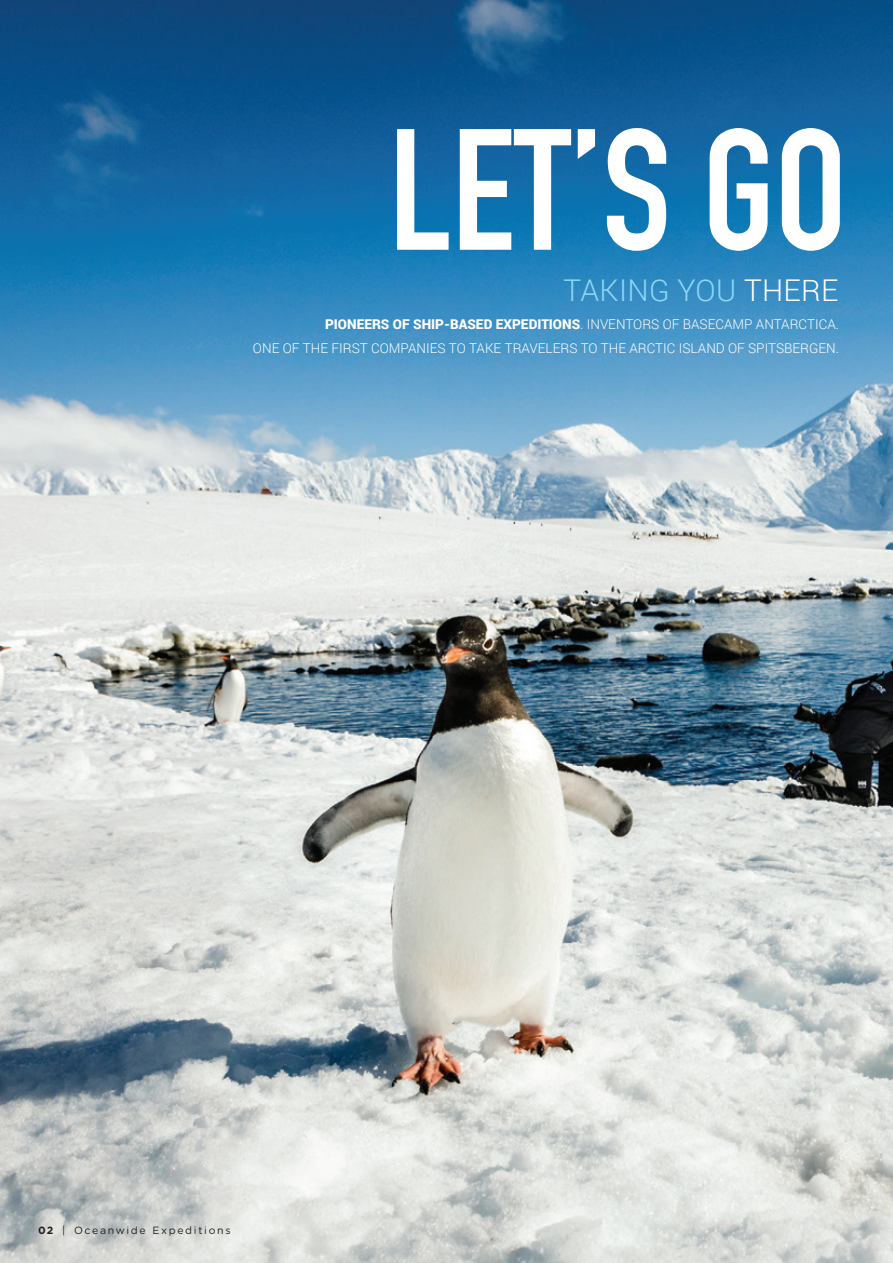
<style>
.page{position:relative;width:893px;height:1263px;background:#fff}
.page>*{position:absolute;margin:0;border:0;box-sizing:border-box;transform-origin:0 0}
.t1{font:700 169.5px "DIN Condensed";color:#fff}
.t2{font:300 30px "Roboto";letter-spacing:.01em;color:#8dd7f7}
.t3{font:300 13.5px/24.6px "Roboto";color:#fff;text-align:right}
.t4{font:10.5px "Gotham Rounded";letter-spacing:.16em;color:#231f20}
.s1{color:#fff}
.s2{font-weight:900}
.s3{font-family:"Gotham";font-weight:700}
</style>
<div class="page">
<img style="left:0;top:0;width:893px;height:1263px">
<h1 class="t1" style="left:389px;top:76px;width:459px">LET’S GO</h1>
<h2 class="t2" style="left:564px;top:270px;width:276px">TAKING YOU <span class="s1">THERE</span></h2>
<p class="t3" style="left:253px;top:311px;width:587px"><span class="s2">PIONEERS OF SHIP-BASED EXPEDITIONS</span>. INVENTORS OF BASECAMP ANTARCTICA.<br>ONE OF THE FIRST COMPANIES TO TAKE TRAVELERS TO THE ARCTIC ISLAND OF SPITSBERGEN.</p>
<p class="t4" style="left:38px;top:1223px;width:194px"><span class="s3">02</span> | Oceanwide Expeditions</p>
</div>
